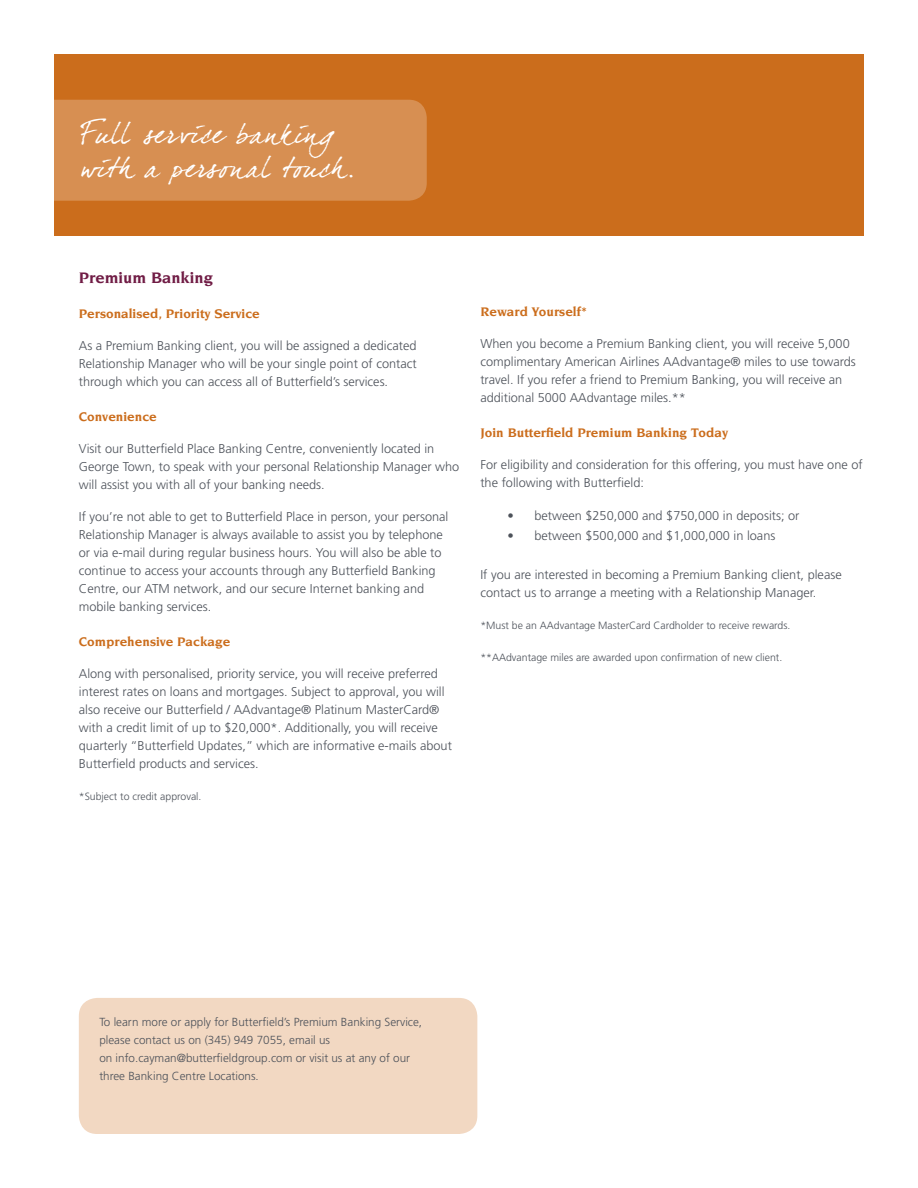
<style>
.page{position:relative;width:918px;height:1188px;background:#fff}
.page>*{position:absolute;margin:0;border:0;box-sizing:border-box;transform-origin:0 0}
.t1{font:28.5px/34.2px "Dear Joefour";letter-spacing:.025em;color:#fff}
.t2{font:700 16.5px "Novarese LT";color:#701c45}
.t3{font:700 13.5px "Novarese LT";color:#cb6d1c}
.t4{font:300 12.75px/18px "Frutiger LT";color:#4d525a}
.t5{font:300 11.7px/18px "Frutiger LT";color:#4d525a}
.t6{font:300 10.5px "Frutiger LT";color:#4d525a}
</style>
<div class="page">
<div style="left:54px;top:54px;width:810px;height:181px;background:#cb6d1c"></div>
<svg style="left:12px;top:100px;width:415px;height:101px;background:#da9962"></svg>
<div style="left:79px;top:998px;width:398px;height:136px;background:#f2d8c2;border-radius:18px"></div>
<h1 class="t1" style="left:81px;top:116px;width:276px">Full service banking with a personal touch.</h1>
<p class="t2" style="left:79px;top:268px;width:136px">Premium Banking</p>
<p class="t3" style="left:79px;top:306px;width:182px">Personalised, Priority Service</p>
<p class="t4" style="left:79px;top:337px;width:339px;text-align:justify">As a Premium Banking client, you will be assigned a dedicated Relationship Manager who will be your single point of contact through which you can access all of Butterfield’s services.</p>
<p class="t3" style="left:79px;top:409px;width:80px">Convenience</p>
<p class="t4" style="left:79px;top:440px;width:382px">Visit our Butterfield Place Banking Centre, conveniently located in<br>George Town, to speak with your personal Relationship Manager who will assist you with all of your banking needs.</p>
<p class="t4" style="left:79px;top:508px;width:371px">If you’re not able to get to Butterfield Place in person, your personal Relationship Manager is always available to assist you by telephone or via e-mail during regular business hours. You will also be able to continue to access your accounts through any Butterfield Banking Centre, our ATM network, and our secure Internet banking and mobile banking services.</p>
<p class="t3" style="left:79px;top:634px;width:153px">Comprehensive Package</p>
<p class="t4" style="left:79px;top:665px;width:375px">Along with personalised, priority service, you will receive preferred interest rates on loans and mortgages. Subject to approval, you will also receive our Butterfield / AAdvantage® Platinum MasterCard® with a credit limit of up to $20,000*. Additionally, you will receive quarterly “Butterfield Updates,” which are informative e-mails about Butterfield products and services.</p>
<p class="t6" style="left:79px;top:791px;width:124px">*Subject to credit approval.</p>
<p class="t3" style="left:480px;top:303px;width:108px">Reward Yourself*</p>
<p class="t4" style="left:480px;top:334px;width:377px">When you become a Premium Banking client, you will receive 5,000 complimentary American Airlines AAdvantage® miles to use towards travel. If you refer a friend to Premium Banking, you will receive an additional 5000 AAdvantage miles.**</p>
<p class="t3" style="left:480px;top:425px;width:249px">Join Butterfield Premium Banking Today</p>
<p class="t4" style="left:480px;top:455px;width:384px">For eligibility and consideration for this offering, you must have one of the following with Butterfield:</p>
<p class="t4" style="left:507px;top:507px;width:294px">• between $250,000 and $750,000 in deposits; or</p>
<p class="t4" style="left:507px;top:527px;width:269px">• between $500,000 and $1,000,000 in loans</p>
<p class="t4" style="left:480px;top:566px;width:363px">If you are interested in becoming a Premium Banking client, please contact us to arrange a meeting with a Relationship Manager.</p>
<p class="t6" style="left:480px;top:620px;width:312px">*Must be an AAdvantage MasterCard Cardholder to receive rewards.</p>
<p class="t6" style="left:480px;top:652px;width:303px">**AAdvantage miles are awarded upon confirmation of new client.</p>
<p class="t5" style="left:99px;top:1013px;width:324px">To learn more or apply for Butterfield’s Premium Banking Service, please contact us on (345) 949 7055, email us<br>on info.cayman@butterfieldgroup.com or visit us at any of our three Banking Centre Locations.</p>
</div>
